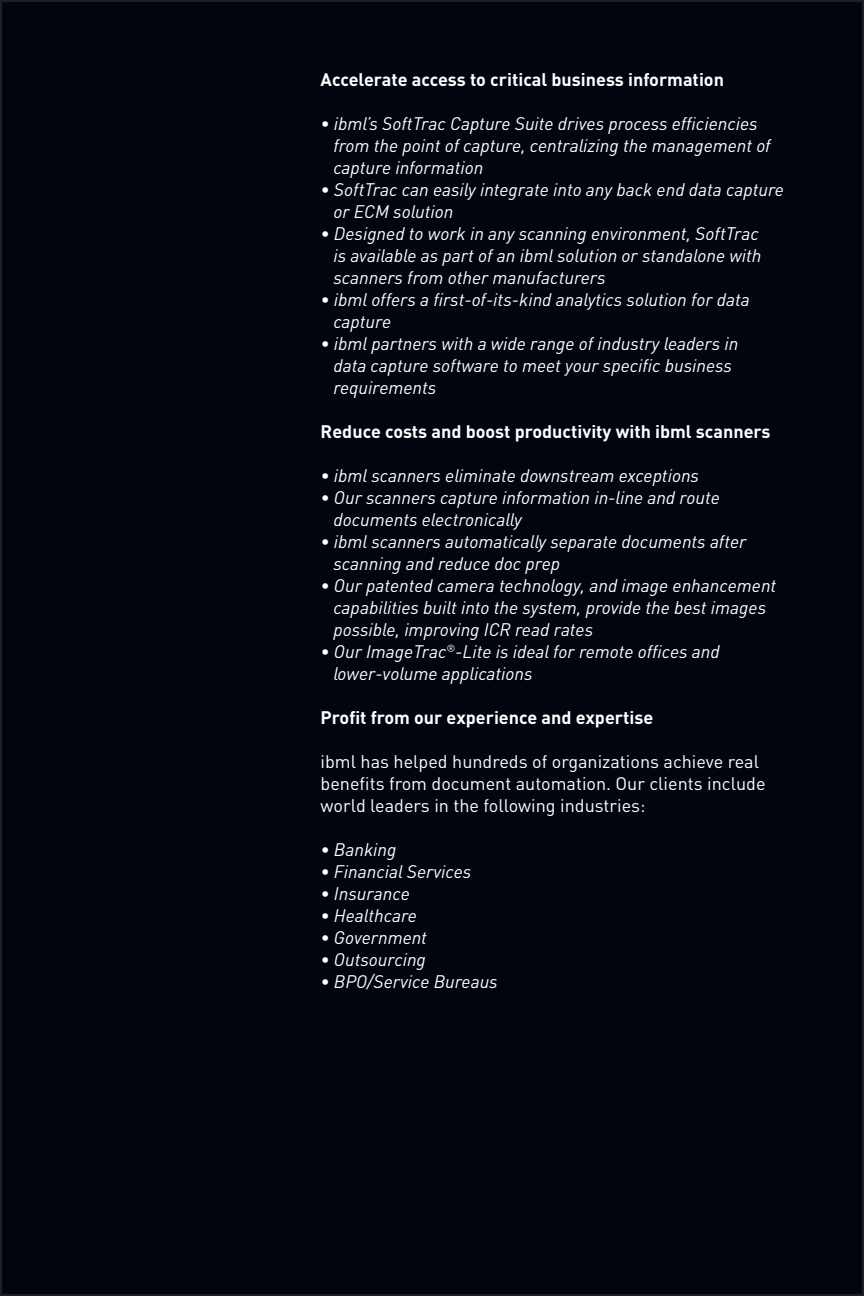
<style>
.page{position:relative;width:864px;height:1296px;background:#fff}
.page>*{position:absolute;margin:0;border:0;box-sizing:border-box;transform-origin:0 0}
.t1{font:italic 18px/22px "DINOT";color:#fff}
.t2{font:18px/22px "DINOT";color:#fff}
.t3{font:700 18px "DINOT";color:#fff}
</style>
<div class="page">
<div style="left:1px;top:1px;width:862px;height:1294px;background:#01060e"></div>
<p class="t3" style="left:321px;top:67px;width:405px">Accelerate access to critical business information</p>
<p class="t1" style="left:333px;top:112px;width:439px;text-indent:-13px">• ibml’s SoftTrac Capture Suite drives process efficiencies from the point of capture, centralizing the management of capture information</p>
<p class="t1" style="left:333px;top:177px;width:452px;text-indent:-13px">• SoftTrac can easily integrate into any back end data capture or ECM solution</p>
<p class="t1" style="left:333px;top:221px;width:430px;text-indent:-13px">• Designed to work in any scanning environment, SoftTrac is available as part of an ibml solution or standalone with scanners from other manufacturers</p>
<p class="t1" style="left:333px;top:287px;width:418px;text-indent:-13px">• ibml offers a first-of-its-kind analytics solution for data capture</p>
<p class="t1" style="left:333px;top:331px;width:407px;text-indent:-13px">• ibml partners with a wide range of industry leaders in data capture software to meet your specific business requirements</p>
<p class="t3" style="left:321px;top:419px;width:451px">Reduce costs and boost productivity with ibml scanners</p>
<p class="t1" style="left:321px;top:463px;width:380px">• ibml scanners eliminate downstream exceptions</p>
<p class="t1" style="left:333px;top:485px;width:388px;text-indent:-13px">• Our scanners capture information in-line and route documents electronically</p>
<p class="t1" style="left:333px;top:529px;width:415px;text-indent:-13px">• ibml scanners automatically separate documents after scanning and reduce doc prep</p>
<p class="t1" style="left:333px;top:573px;width:444px;text-indent:-13px">• Our patented camera technology, and image enhancement capabilities built into the system, provide the best images possible, improving ICR read rates</p>
<p class="t1" style="left:333px;top:640px;width:388px;text-indent:-13px">• Our ImageTrac<sup>®</sup>-Lite is ideal for remote offices and lower-volume applications</p>
<p class="t3" style="left:321px;top:705px;width:334px">Profit from our experience and expertise</p>
<p class="t2" style="left:321px;top:749px;width:446px">ibml has helped hundreds of organizations achieve real benefits from document automation. Our clients include world leaders in the following industries:</p>
<p class="t1" style="left:321px;top:837px;width:77px">• Banking</p>
<p class="t1" style="left:321px;top:859px;width:152px">• Financial Services</p>
<p class="t1" style="left:321px;top:881px;width:91px">• Insurance</p>
<p class="t1" style="left:321px;top:903px;width:98px">• Healthcare</p>
<p class="t1" style="left:321px;top:925px;width:108px">• Government</p>
<p class="t1" style="left:321px;top:947px;width:107px">• Outsourcing</p>
<p class="t1" style="left:321px;top:969px;width:179px">• BPO/Service Bureaus</p>
</div>
